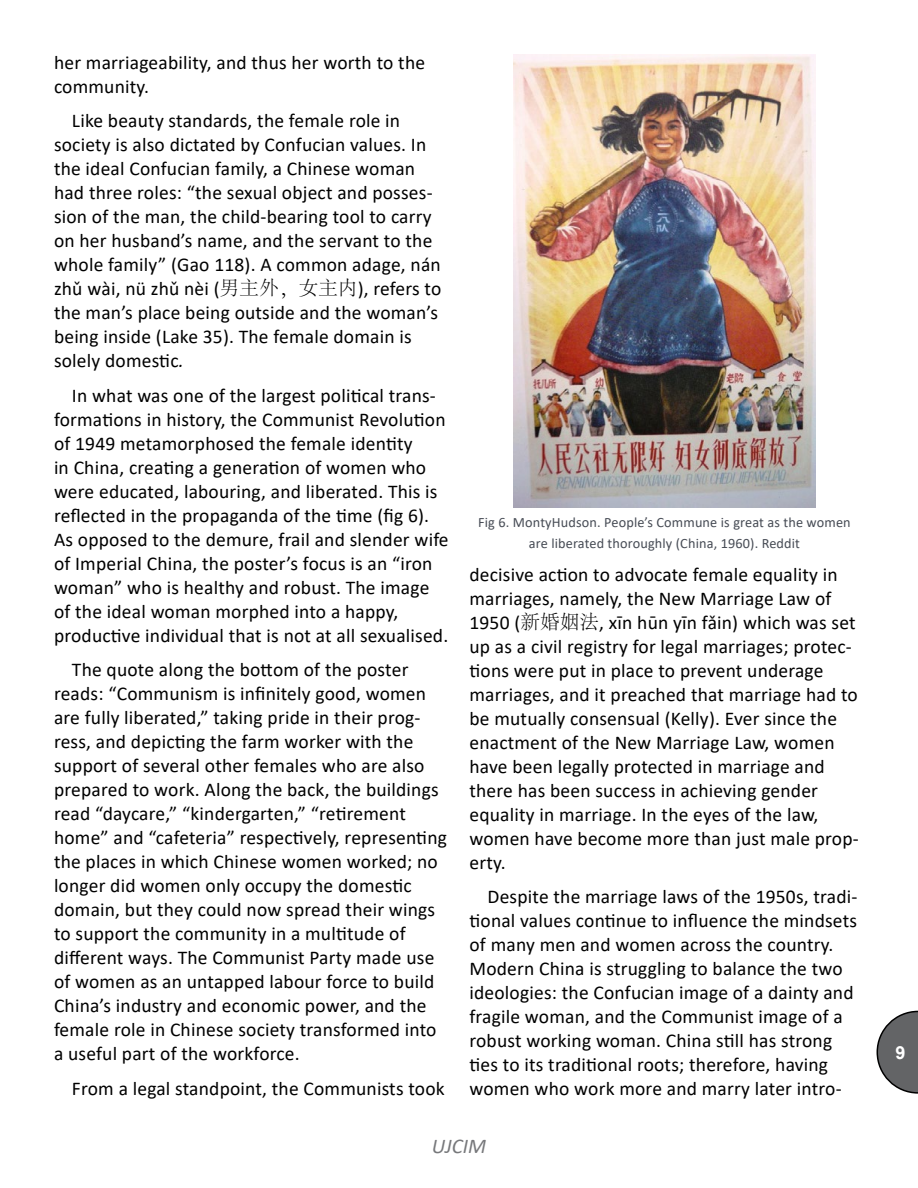
<style>
.page{position:relative;width:918px;height:1188px;background:#fff}
.page>*{position:absolute;margin:0;border:0;box-sizing:border-box;transform-origin:0 0}
.t1{font:italic 21px "Calibri";color:#77787b}
.t2{font:19.5px/24px "Calibri";letter-spacing:.01em;color:#000}
.t3{font:700 18px "Arial";color:#fff}
.t4{font:14.25px/21px "Calibri";letter-spacing:.01em;color:#474c55;text-align:center}
.s1{font-family:"Adobe Song Std";font-weight:300}
.s2{font-style:italic}
</style>
<div class="page">
<svg style="left:877px;top:1011px;width:41px;height:83px"></svg>
<img style="left:514px;top:54px;width:301px;height:453px">
<p class="t2" style="left:54px;top:50px;width:373px">her marriageability, and thus her worth to the community.</p>
<p class="t2" style="left:54px;top:108px;width:389px;text-indent:18px">Like beauty standards, the female role in society is also dictated by Confucian values. In the ideal Confucian family, a Chinese woman had three roles: “the sexual object and posses&shy;sion of the man, the child-bearing tool to carry on her husband’s name, and the servant to the whole family” (Gao 118). A common adage, nán zhǔ wài, nü zhǔ nèi (<span class="s1">男主外，女主内</span>), refers to the man’s place being outside and the woman’s being inside (Lake 35). The female domain is solely domestic<span class="s2">.</span></p>
<p class="t2" style="left:54px;top:383px;width:396px;text-indent:18px">In what was one of the largest political trans&shy;formations in history, the Communist Revolution of 1949 metamorphosed the female identity<br>in China, creating a generation of women who were educated, labouring, and liberated. This is reflected in the propaganda of the time (fig 6).<br>As opposed to the demure, frail and slender wife of Imperial China, the poster’s focus is an “iron woman” who is healthy and robust. The image of the ideal woman morphed into a happy, productive individual that is not at all sexualised.</p>
<p class="t2" style="left:54px;top:657px;width:395px;text-indent:18px">The quote along the bottom of the poster reads: “Communism is infinitely good, women are fully liberated,” taking pride in their prog&shy;ress, and depicting the farm worker with the support of several other females who are also prepared to work. Along the back, the buildings read “daycare,” “kindergarten,” “retirement home” and “cafeteria” respectively, representing the places in which Chinese women worked; no longer did women only occupy the domestic domain, but they could now spread their wings to support the community in a multitude of different ways. The Communist Party made use of women as an untapped labour force to build China’s industry and economic power, and the female role in Chinese society transformed into a useful part of the workforce.</p>
<p class="t2" style="left:72px;top:1076px;width:374px">From a legal standpoint, the Communists took</p>
<p class="t4" style="left:478px;top:511px;width:374px">Fig 6. MontyHudson. People’s Commune is great as the women are liberated thoroughly (China, 1960). Reddit</p>
<p class="t2" style="left:470px;top:562px;width:391px">decisive action to advocate female equality in marriages, namely, the New Marriage Law of 1950 (<span class="s1">新婚姻法</span>, xīn hūn yīn fǎin) which was set up as a civil registry for legal marriages; protec&shy;tions were put in place to prevent underage marriages, and it preached that marriage had to be mutually consensual (Kelly). Ever since the enactment of the New Marriage Law, women have been legally protected in marriage and there has been success in achieving gender equality in marriage. In the eyes of the law, women have become more than just male prop&shy;erty.</p>
<p class="t2" style="left:470px;top:884px;width:389px;text-indent:18px">Despite the marriage laws of the 1950s, tradi&shy;tional values continue to influence the mindsets of many men and women across the country.<br>Modern China is struggling to balance the two ideologies: the Confucian image of a dainty and fragile woman, and the Communist image of a robust working woman. China still has strong ties to its traditional roots; therefore, having women who work more and marry later intro-</p>
<p class="t1" style="left:432px;top:1131px;width:56px">UJCIM</p>
<p class="t3" style="left:895px;top:1040px;width:12px">9</p>
</div>
